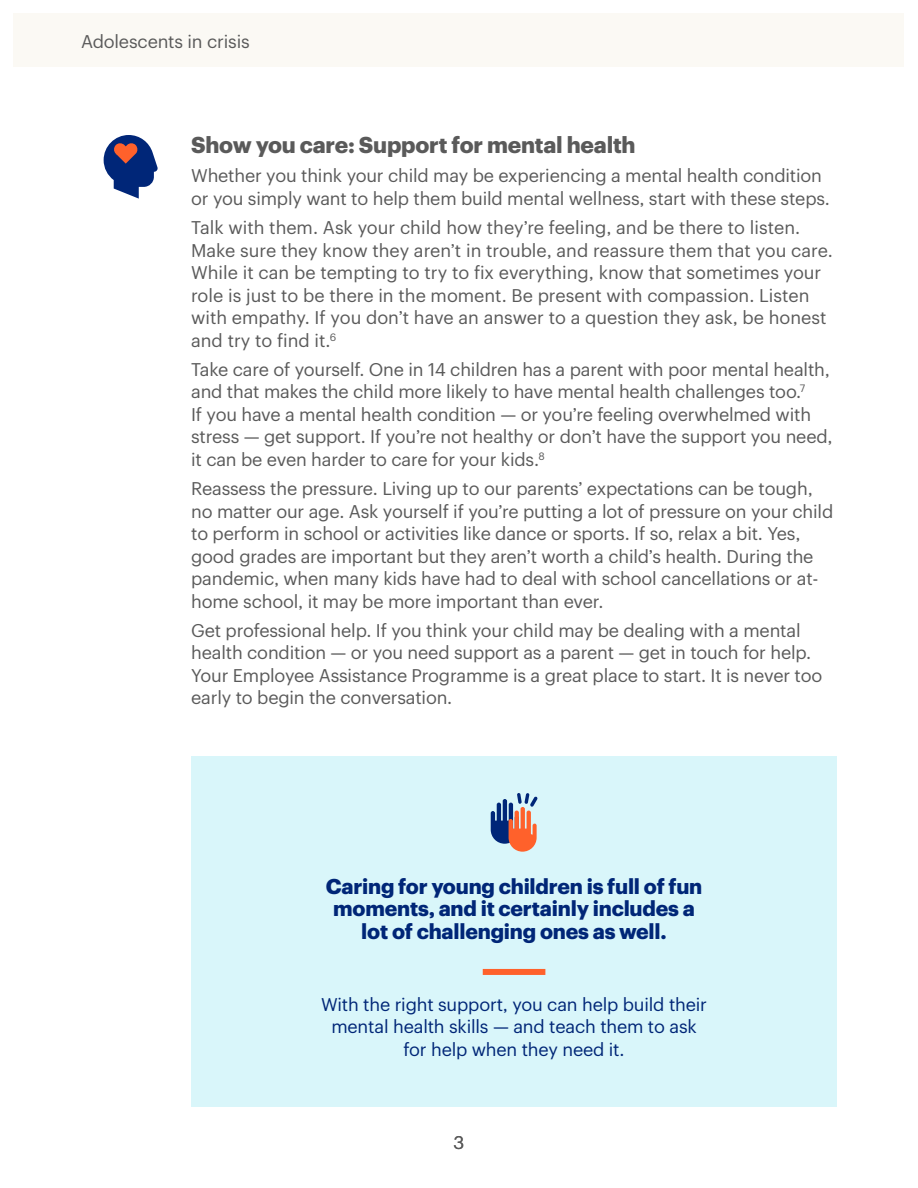
<style>
.page{position:relative;width:918px;height:1188px;background:#fff}
.page>*{position:absolute;margin:0;border:0;box-sizing:border-box;transform-origin:0 0}
.Section_Subhead{font:700 22.5px "Graphik UHG";letter-spacing:-.01em;color:#5a5a5a}
.Body{font:700 21px/22.5px "Graphik UHG";letter-spacing:-.01em;color:#002677;text-align:center}
.Body-2{font:18px/22.5px "Graphik UHG";letter-spacing:-.01em;color:#5a5a5a}
.Body-3{font:18px/22.5px "Graphik UHG";letter-spacing:-.01em;color:#002677;text-align:center}
</style>
<div class="page">
<svg style="left:648px;top:13px;width:203px;height:1px"></svg>
<div style="left:14px;top:14px;width:890px;height:54px;background:#fbf9f4"></div>
<div style="left:191px;top:756px;width:646px;height:351px;background:#d9f6fa"></div>
<div style="left:483px;top:969px;width:62px;height:6px;background:#ff612b"></div>
<svg style="left:491px;top:793px;width:47px;height:59px"></svg>
<svg style="left:104px;top:135px;width:54px;height:64px"></svg>
<p class="Body-2" style="left:81px;top:29px;width:170px">Adolescents in crisis</p>
<p class="Section_Subhead" style="left:191px;top:128px;width:446px">Show you care: Support for mental health</p>
<p class="Body-2" style="left:191px;top:163px;width:640px">Whether you think your child may be experiencing a mental health condition or you simply want to help them build mental wellness, start with these steps.</p>
<p class="Body-2" style="left:191px;top:215px;width:643px">Talk with them. Ask your child how they’re feeling, and be there to listen.<br>Make sure they know they aren’t in trouble, and reassure them that you care.<br>While it can be tempting to try to fix everything, know that sometimes your role is just to be there in the moment. Be present with compassion. Listen with empathy. If you don’t have an answer to a question they ask, be honest and try to find it.<sup>6</sup></p>
<p class="Body-2" style="left:191px;top:357px;width:643px">Take care of yourself. One in 14 children has a parent with poor mental health, and that makes the child more likely to have mental health challenges too.<sup>7<br></sup>If you have a mental health condition — or you’re feeling overwhelmed with stress — get support. If you’re not healthy or don’t have the support you need, it can be even harder to care for your kids.<sup>8</sup></p>
<p class="Body-2" style="left:191px;top:476px;width:644px">Reassess the pressure. Living up to our parents’ expectations can be tough, no matter our age. Ask yourself if you’re putting a lot of pressure on your child to perform in school or activities like dance or sports. If so, relax a bit. Yes, good grades are important but they aren’t worth a child’s health. During the pandemic, when many kids have had to deal with school cancellations or at&shy;home school, it may be more important than ever.</p>
<p class="Body-2" style="left:191px;top:618px;width:633px">Get professional help. If you think your child may be dealing with a mental health condition — or you need support as a parent — get in touch for help.<br>Your Employee Assistance Programme is a great place to start. It is never too early to begin the conversation.</p>
<p class="Body" style="left:326px;top:873px;width:378px">Caring for young children is full of fun moments, and it certainly includes a lot of challenging ones as well.</p>
<p class="Body-3" style="left:321px;top:992px;width:387px">With the right support, you can help build their mental health skills — and teach them to ask for help when they need it.</p>
<p class="Body-2" style="left:454px;top:1129px;width:12px">3</p>
</div>
